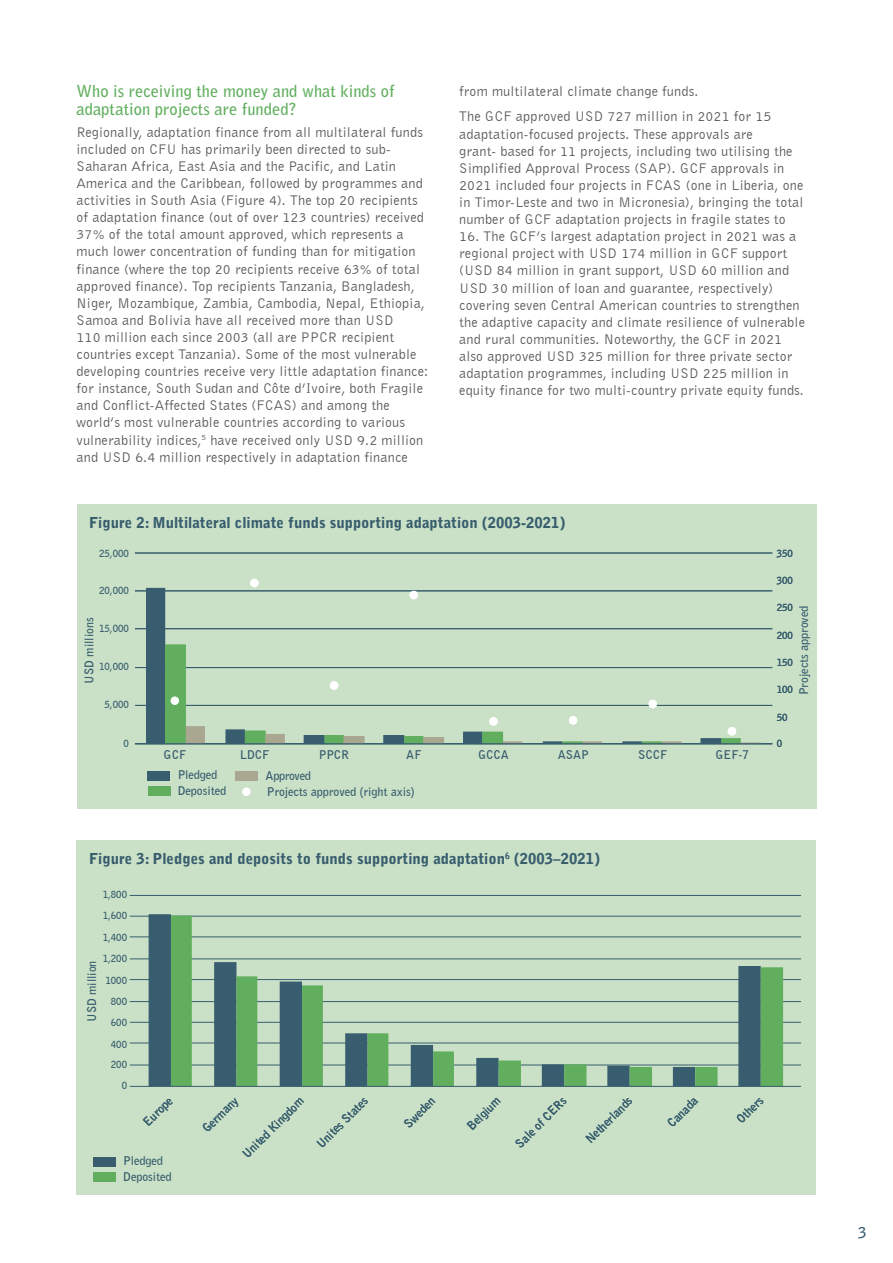
<style>
.page{position:relative;width:893px;height:1263px;background:#fff}
.page>*{position:absolute;margin:0;border:0;box-sizing:border-box;transform-origin:0 0}
.SUBHEADING{font:700 16.5px/18px "Bell Gothic Std";color:#61af5e}
.FIGURE_TITLE{font:900 15px "Bell Gothic Std";color:#375d6e}
.t1{font:700 15px "Bell Gothic Std";color:#375d6e}
.BODY{font:14.25px/17.1px "Bell Gothic BT";letter-spacing:.01em;color:#57585a}
.t2{font:700 12px/15.6px "Bell Gothic BT";color:#375d6e}
.t3{font:700 9.75px "Bell Gothic BT";color:#375d6e}
</style>
<div class="page">
<div style="left:77px;top:504px;width:739px;height:304px;background:#cbe1c7"></div>
<div style="left:148px;top:771px;width:22px;height:9px;background:#375d6e"></div>
<div style="left:148px;top:787px;width:23px;height:9px;background:#61af5e"></div>
<div style="left:236px;top:771px;width:22px;height:10px;background:#a9a790"></div>
<div style="left:242px;top:787px;width:9px;height:9px;background:#fff;border-radius:50%"></div>
<hr style="left:135px;top:705px;width:637px;height:1px;background:#375d6e">
<hr style="left:135px;top:667px;width:637px;height:1px;background:#375d6e">
<hr style="left:135px;top:628px;width:637px;height:1px;background:#375d6e">
<hr style="left:135px;top:591px;width:637px;height:1px;background:#375d6e">
<hr style="left:135px;top:553px;width:637px;height:1px;background:#375d6e">
<svg style="left:146px;top:588px;width:575px;height:155px"></svg>
<svg style="left:165px;top:645px;width:575px;height:98px"></svg>
<svg style="left:186px;top:726px;width:575px;height:17px"></svg>
<div style="left:171px;top:696px;width:8px;height:9px;background:#fff;border-radius:50%"></div>
<div style="left:250px;top:579px;width:9px;height:8px;background:#fff;border-radius:50%"></div>
<div style="left:330px;top:681px;width:8px;height:9px;background:#fff;border-radius:50%"></div>
<div style="left:410px;top:591px;width:8px;height:8px;background:#fff;border-radius:50%"></div>
<div style="left:489px;top:717px;width:9px;height:9px;background:#fff;border-radius:50%"></div>
<div style="left:569px;top:716px;width:8px;height:9px;background:#fff;border-radius:50%"></div>
<div style="left:648px;top:700px;width:9px;height:8px;background:#fff;border-radius:50%"></div>
<div style="left:728px;top:727px;width:8px;height:8px;background:#fff;border-radius:50%"></div>
<hr style="left:135px;top:743px;width:637px;height:1px;background:#375d6e">
<div style="left:77px;top:840px;width:739px;height:355px;background:#cbe1c7"></div>
<div style="left:93px;top:1157px;width:23px;height:9px;background:#375d6e"></div>
<div style="left:94px;top:1172px;width:22px;height:10px;background:#61af5e"></div>
<hr style="left:130px;top:1065px;width:671px;height:1px;background:#375d6e">
<hr style="left:130px;top:1043px;width:671px;height:1px;background:#375d6e">
<hr style="left:130px;top:1022px;width:671px;height:1px;background:#375d6e">
<hr style="left:130px;top:1001px;width:671px;height:1px;background:#375d6e">
<hr style="left:130px;top:979px;width:671px;height:1px;background:#375d6e">
<hr style="left:130px;top:959px;width:671px;height:1px;background:#375d6e">
<hr style="left:130px;top:937px;width:671px;height:1px;background:#375d6e">
<hr style="left:130px;top:916px;width:671px;height:1px;background:#375d6e">
<hr style="left:130px;top:895px;width:671px;height:1px;background:#375d6e">
<div style="left:149px;top:914px;width:22px;height:172px;background:#375d6e"></div>
<svg style="left:171px;top:915px;width:612px;height:171px"></svg>
<hr style="left:130px;top:1086px;width:671px;height:1px;background:#375d6e">
<p class="SUBHEADING" style="left:77px;top:82px;width:320px">Who is receiving the money and what kinds of adaptation projects are funded?</p>
<p class="BODY" style="left:77px;top:123px;width:353px">Regionally, adaptation finance from all multilateral funds included on CFU has primarily been directed to sub-Saharan Africa, East Asia and the Pacific, and Latin America and the Caribbean, followed by programmes and activities in South Asia (Figure 4). The top 20 recipients of adaptation finance (out of over 123 countries) received 37% of the total amount approved, which represents a much lower concentration of funding than for mitigation finance (where the top 20 recipients receive 63% of total approved finance). Top recipients Tanzania, Bangladesh, Niger, Mozambique, Zambia, Cambodia, Nepal, Ethiopia, Samoa and Bolivia have all received more than USD<br>110 million each since 2003 (all are PPCR recipient countries except Tanzania). Some of the most vulnerable developing countries receive very little adaptation finance: for instance, South Sudan and Côte d’Ivoire, both Fragile and Conflict-Affected States (FCAS) and among the world’s most vulnerable countries according to various vulnerability indices,<sup>5</sup> have received only USD 9.2 million and USD 6.4 million respectively in adaptation finance</p>
<p class="BODY" style="left:459px;top:82px;width:241px">from multilateral climate change funds.</p>
<p class="BODY" style="left:459px;top:108px;width:346px">The GCF approved USD 727 million in 2021 for 15 adaptation-focused projects. These approvals are<br>grant- based for 11 projects, including two utilising the Simplified Approval Process (SAP). GCF approvals in 2021 included four projects in FCAS (one in Liberia, one in Timor-Leste and two in Micronesia), bringing the total number of GCF adaptation projects in fragile states to</p>
<p class="BODY" style="left:459px;top:228px;width:347px">16. The GCF’s largest adaptation project in 2021 was a regional project with USD 174 million in GCF support (USD 84 million in grant support, USD 60 million and USD 30 million of loan and guarantee, respectively) covering seven Central American countries to strengthen the adaptive capacity and climate resilience of vulnerable and rural communities. Noteworthy, the GCF in 2021 also approved USD 325 million for three private sector adaptation programmes, including USD 225 million in equity finance for two multi-country private equity funds.</p>
<p class="FIGURE_TITLE" style="left:89px;top:514px;width:478px">Figure 2: Multilateral climate funds supporting adaptation (2003-2021)</p>
<p class="t3" style="left:99px;top:547px;width:31px">25,000</p>
<p class="t3" style="left:99px;top:584px;width:31px">20,000</p>
<p class="t2" style="left:81px;top:684px;width:68px;rotate:-90deg">USD millions</p>
<p class="t3" style="left:99px;top:622px;width:31px">15,000</p>
<p class="t3" style="left:99px;top:660px;width:31px">10,000</p>
<p class="t3" style="left:105px;top:698px;width:26px">5,000</p>
<p class="t3" style="left:123px;top:737px;width:7px">0</p>
<p class="t2" style="left:164px;top:746px;width:24px">GCF</p>
<p class="t2" style="left:240px;top:746px;width:31px">LDCF</p>
<p class="t2" style="left:319px;top:746px;width:32px">PPCR</p>
<p class="t2" style="left:406px;top:746px;width:16px">AF</p>
<p class="t2" style="left:478px;top:746px;width:32px">GCCA</p>
<p class="t2" style="left:558px;top:746px;width:32px">ASAP</p>
<p class="t2" style="left:638px;top:746px;width:30px">SCCF</p>
<p class="t2" style="left:716px;top:746px;width:35px">GEF-7</p>
<p class="t2" style="left:178px;top:767px;width:50px">Pledged<br>Deposited</p>
<p class="t2" style="left:266px;top:767px;width:151px;line-height:16.2px">Approved<br>Projects approved (right axis)</p>
<p class="t3" style="left:777px;top:547px;width:18px">350</p>
<p class="t3" style="left:777px;top:574px;width:18px">300</p>
<p class="t3" style="left:777px;top:601px;width:18px">250</p>
<p class="t2" style="left:796px;top:695px;width:91px;rotate:-90deg">Projects approved</p>
<p class="t3" style="left:777px;top:628px;width:18px">200</p>
<p class="t3" style="left:777px;top:656px;width:18px">150</p>
<p class="t3" style="left:777px;top:683px;width:18px">100</p>
<p class="t3" style="left:777px;top:711px;width:12px">50</p>
<p class="t3" style="left:777px;top:737px;width:7px">0</p>
<p class="FIGURE_TITLE" style="left:89px;top:850px;width:512px">Figure 3: Pledges and deposits to funds supporting adaptation<sup>6</sup> (2003–2021)</p>
<p class="t3" style="left:103px;top:888px;width:26px">1,800</p>
<p class="t3" style="left:103px;top:909px;width:26px">1,600</p>
<p class="t3" style="left:103px;top:931px;width:26px">1,400</p>
<p class="t3" style="left:103px;top:952px;width:26px">1,200</p>
<p class="t2" style="left:84px;top:1022px;width:63px;rotate:-90deg">USD million</p>
<p class="t3" style="left:105px;top:974px;width:23px">1000</p>
<p class="t3" style="left:111px;top:995px;width:18px">800</p>
<p class="t3" style="left:111px;top:1015px;width:18px">600</p>
<p class="t3" style="left:111px;top:1037px;width:18px">400</p>
<p class="t3" style="left:111px;top:1058px;width:18px">200</p>
<p class="t3" style="left:122px;top:1078px;width:7px">0</p>
<p class="t2" style="left:199px;top:1124px;width:46px;rotate:-45deg">Germany</p>
<p class="t2" style="left:313px;top:1140px;width:68px;rotate:-45deg">Unites States</p>
<p class="t2" style="left:400px;top:1120px;width:39px;rotate:-45deg">Sweden</p>
<p class="t2" style="left:512px;top:1140px;width:68px;rotate:-45deg">Sale of CERs</p>
<p class="t2" style="left:139px;top:1118px;width:37px;rotate:-45deg">Europe</p>
<p class="t2" style="left:239px;top:1150px;width:83px;rotate:-45deg">United Kingdom</p>
<p class="t2" style="left:463px;top:1122px;width:43px;rotate:-45deg">Belgium</p>
<p class="t2" style="left:582px;top:1135px;width:61px;rotate:-45deg">Netherlands</p>
<p class="t2" style="left:664px;top:1119px;width:39px;rotate:-45deg">Canada</p>
<p class="t2" style="left:733px;top:1115px;width:33px;rotate:-45deg">Others</p>
<p class="t2" style="left:123px;top:1153px;width:50px">Pledged<br>Deposited</p>
<p class="t1" style="left:858px;top:1223px;width:10px">3</p>
</div>
